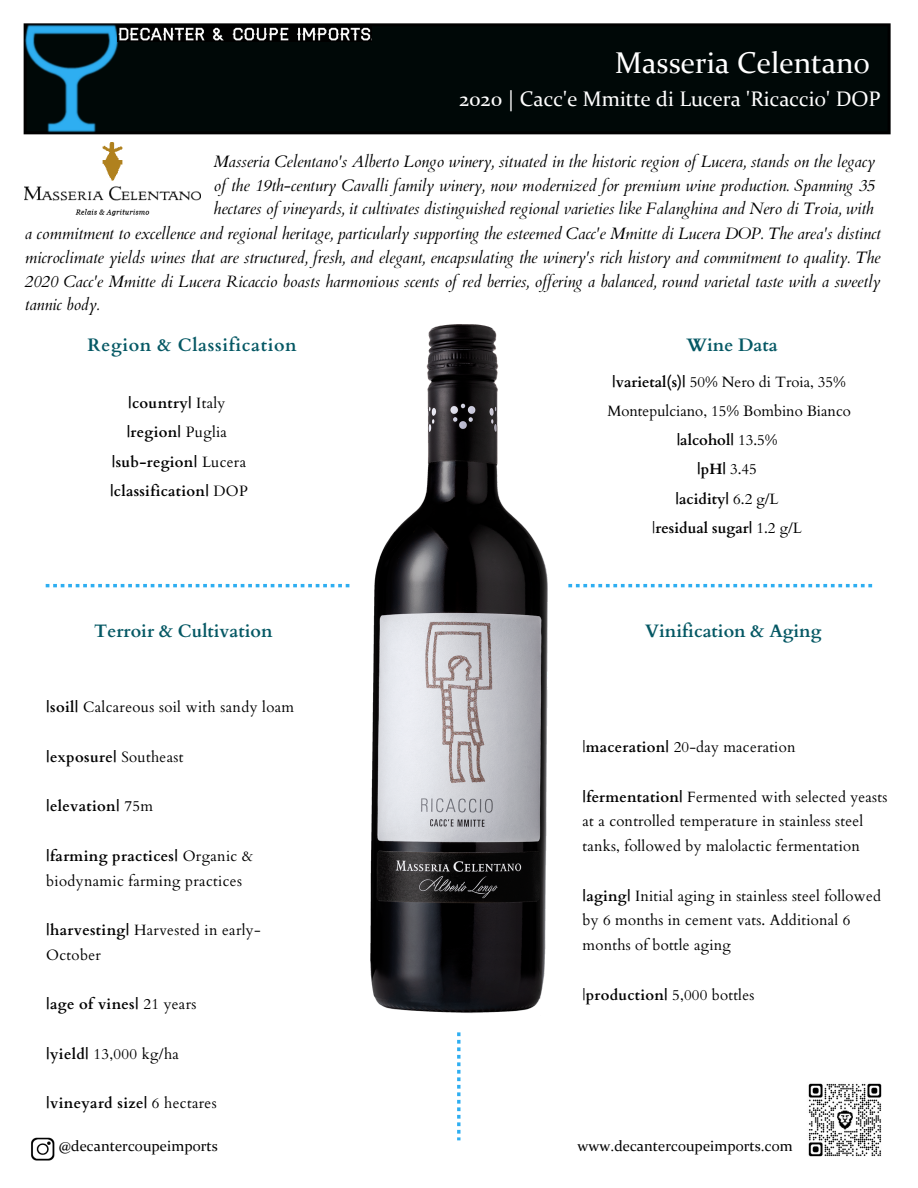
<style>
.page{position:relative;width:918px;height:1188px;background:#fff}
.page>*{position:absolute;margin:0;border:0;box-sizing:border-box;transform-origin:0 0}
.t1{font:30px "Constantia";color:#fff}
.t2{font:21.15px "Constantia";color:#fff}
.t3{font:700 18px "Cardo";color:#055864}
.t4{font:700 18px "Cardo";letter-spacing:.035em;color:#055864}
.t5{font:italic 16.5px/23.7px "Cardo";letter-spacing:-.01em;color:#000;text-align:justify}
.t6{font:15px/24.8px "Cardo";letter-spacing:.015em;color:#000}
.t7{font:700 15px "Cardo";letter-spacing:.02em;color:#000}
.t8{font:700 15px "Cardo";color:#000}
.t9{font:15px "Constantia";color:#000}
.s1{font-weight:400}
.s2{font-weight:700}
</style>
<div class="page">
<div style="left:25px;top:25px;width:864px;height:108px;background:#000807"></div>
<div style="left:24px;top:23px;width:867px;height:111px;border:3px solid #000"></div>
<img style="left:25px;top:25px;width:93px;height:108px">
<img style="left:118px;top:25px;width:254px;height:16px">
<svg style="left:46px;top:584px;width:303px;height:3px"></svg>
<svg style="left:457px;top:1032px;width:3px;height:108px"></svg>
<svg style="left:568px;top:584px;width:304px;height:3px"></svg>
<img style="left:31px;top:1137px;width:23px;height:24px">
<img style="left:808px;top:1083px;width:74px;height:74px">
<img style="left:25px;top:143px;width:175px;height:73px">
<img style="left:370px;top:325px;width:177px;height:688px">
<p class="t1" style="left:615px;top:50px;width:256px">Masseria Celentano</p>
<p class="t2" style="left:459px;top:90px;width:423px">2020 | Cacc'e Mmitte di Lucera 'Ricaccio' DOP</p>
<p class="t5" style="left:214px;top:150px;width:663px">Masseria Celentano's Alberto Longo winery, situated in the historic region of Lucera, stands on the legacy of the 19th-century Cavalli family winery, now modernized for premium wine production. Spanning 35 hectares of vineyards, it cultivates distinguished regional varieties like Falanghina and Nero di Troia, with</p>
<p class="t5" style="left:25px;top:222px;width:858px">a commitment to excellence and regional heritage, particularly supporting the esteemed Cacc'e Mmitte di Lucera DOP. The area's distinct microclimate yields wines that are structured, fresh, and elegant, encapsulating the winery's rich history and commitment to quality. The 2020 Cacc'e Mmitte di Lucera Ricaccio boasts harmonious scents of red berries, of ering a balanced, round varietal taste with a sweetly tannic body.</p>
<p class="t4" style="left:88px;top:333px;width:211px">Region &amp; Classification</p>
<p class="t3" style="left:686px;top:333px;width:93px">Wine Data</p>
<p class="t7" style="left:128px;top:393px;width:99px">|country| <span class="s1">Italy</span></p>
<p class="t7" style="left:127px;top:423px;width:102px">|region| <span class="s1">Puglia</span></p>
<p class="t7" style="left:112px;top:452px;width:136px">|sub-region| <span class="s1">Lucera</span></p>
<p class="t7" style="left:110px;top:481px;width:139px">|classification| <span class="s1">DOP</span></p>
<p class="t3" style="left:94px;top:619px;width:180px">Terroir &amp; Cultivation</p>
<p class="t6" style="left:46px;top:695px;width:249px"><span class="s2">|soil|</span> Calcareous soil with sandy loam</p>
<p class="t7" style="left:46px;top:747px;width:139px">|exposure| <span class="s1">Southeast</span></p>
<p class="t7" style="left:46px;top:796px;width:108px">|elevation| <span class="s1">75m</span></p>
<p class="t6" style="left:46px;top:844px;width:208px"><span class="s2">|farming practices|</span> Organic &amp; biodynamic farming practices</p>
<p class="t6" style="left:46px;top:918px;width:216px"><span class="s2">|harvesting|</span> Harvested in early-<br>October</p>
<p class="t7" style="left:46px;top:994px;width:152px">|age of vines| <span class="s1">21 years</span></p>
<p class="t6" style="left:46px;top:1042px;width:134px"><span class="s2">|yield|</span> 13,000 kg/ha</p>
<p class="t7" style="left:46px;top:1093px;width:172px">|vineyard size| <span class="s1">6 hectares</span></p>
<p class="t6" style="left:607px;top:367px;width:245px;line-height:29.2px;text-align:center"><span class="s2">|varietal(s)|</span> 50% Nero di Troia, 35%<br>Montepulciano, 15% Bombino Bianco</p>
<p class="t8" style="left:677px;top:430px;width:102px">|alcohol| <span class="s1">13.5%</span></p>
<p class="t7" style="left:697px;top:459px;width:61px">|pH| <span class="s1">3.45</span></p>
<p class="t8" style="left:676px;top:489px;width:105px">|acidity| <span class="s1">6.2 g/L</span></p>
<p class="t8" style="left:652px;top:518px;width:151px"><span class="s1">|</span>residual sugar| <span class="s1">1.2 g/L</span></p>
<p class="t3" style="left:645px;top:619px;width:178px">Vinification &amp; Aging</p>
<p class="t6" style="left:583px;top:735px;width:214px">|<span class="s2">maceration|</span> 20-day maceration</p>
<p class="t6" style="left:583px;top:785px;width:306px"><span class="s2">|fermentation|</span> Fermented with selected yeasts at a controlled temperature in stainless steel tanks, followed by malolactic fermentation</p>
<p class="t6" style="left:583px;top:884px;width:300px"><span class="s2">|aging|</span> Initial aging in stainless steel followed by 6 months in cement vats. Additional 6 months of bottle aging</p>
<p class="t6" style="left:583px;top:983px;width:173px">|<span class="s2">production|</span> 5,000 bottles</p>
<p class="t9" style="left:59px;top:1140px;width:161px">@decantercoupeimports</p>
<p class="t9" style="left:578px;top:1140px;width:217px">www.decantercoupeimports.com</p>
</div>
